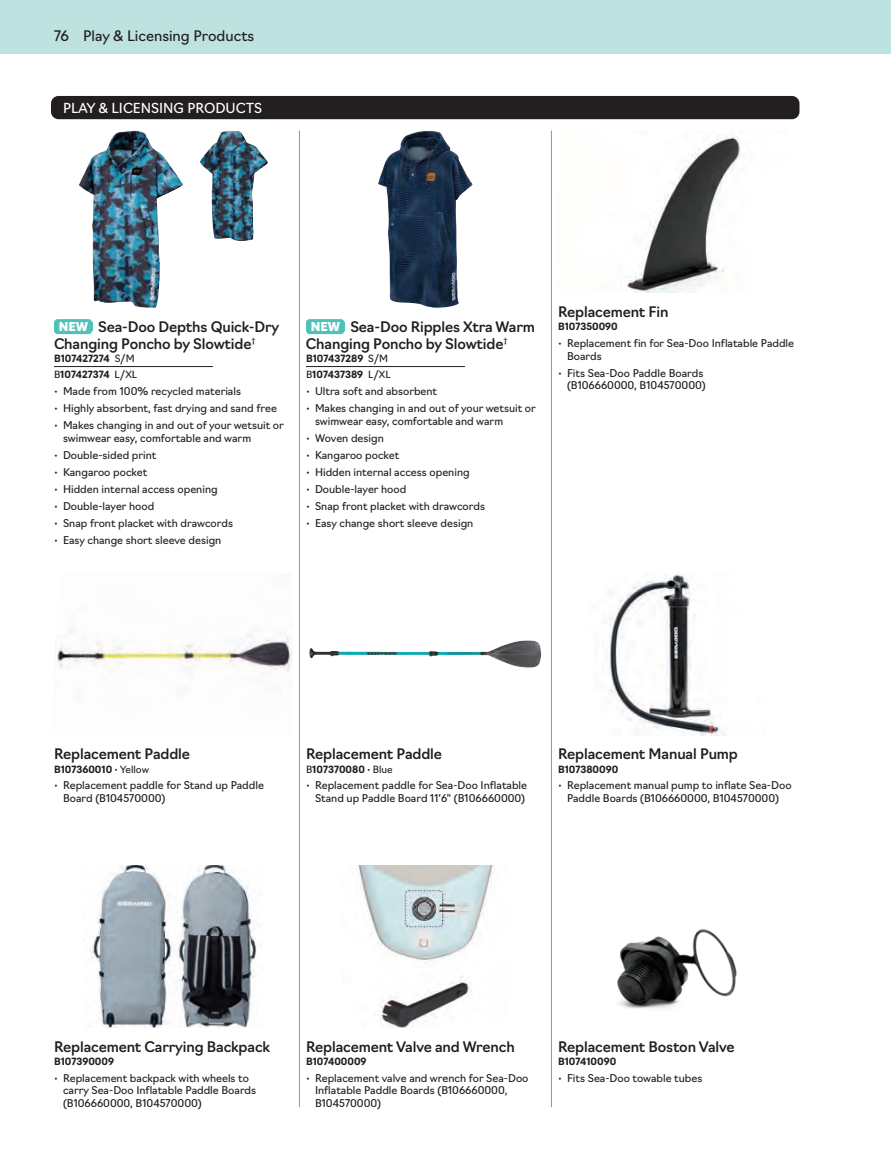
<style>
.page{position:relative;width:891px;height:1161px;background:#fff}
.page>*{position:absolute;margin:0;border:0;box-sizing:border-box;transform-origin:0 0}
.TAB-PROD-NAME{font:500 14.25px/17.2px "Navigo";letter-spacing:-.01em;color:#231f20}
.FOLIO-LEFT{font:14.25px "Navigo";color:#231f20}
.SUB-SECTION{font:13.5px "Navigo";color:#fff}
.TAB-PROD-NAME-NEW{font:900 12px "Navigo";letter-spacing:-.01em;color:#fff}
.t1{font:10.5px/12.6px "Navigo";color:#231f20}
.TAB-PROD-SKU{font:700 9.75px "Navigo";color:#231f20}
.TAB-PROD-SKU-RULE{font:700 9.75px "Navigo";color:#231f20}
.s1{font-weight:400}
</style>
<div class="page">
<div style="left:51px;top:96px;width:749px;height:23px;background:#231f20;border-radius:8px"></div>
<img style="left:621px;top:134px;width:122px;height:159px">
<img style="left:55px;top:629px;width:237px;height:43px">
<img style="left:309px;top:641px;width:232px;height:27px">
<img style="left:603px;top:573px;width:121px;height:162px">
<img style="left:89px;top:865px;width:174px;height:162px">
<img style="left:358px;top:865px;width:137px;height:162px">
<img style="left:617px;top:929px;width:120px;height:80px">
<img style="left:200px;top:131px;width:68px;height:110px">
<img style="left:79px;top:131px;width:104px;height:177px">
<div style="left:54px;top:319px;width:38px;height:15px;background:#4fc1b8;border-radius:4px"></div>
<hr style="left:54px;top:366px;width:159px;height:1px;background:#231f20">
<img style="left:378px;top:131px;width:95px;height:177px">
<div style="left:306px;top:319px;width:39px;height:15px;background:#4fc1b8;border-radius:4px"></div>
<hr style="left:306px;top:366px;width:159px;height:1px;background:#231f20">
<div style="left:0;top:0;width:891px;height:54px;background:#bde2df"></div>
<hr style="left:551px;top:131px;width:1px;height:976px;background:#939598">
<hr style="left:299px;top:131px;width:1px;height:976px;background:#939598">
<p class="FOLIO-LEFT" style="left:54px;top:24px;width:202px">76 Play &amp; Licensing Products</p>
<p class="SUB-SECTION" style="left:63px;top:97px;width:201px">PLAY &amp; LICENSING PRODUCTS</p>
<p class="TAB-PROD-NAME" style="left:54px;top:317px;width:227px;text-indent:44px">Sea-Doo Depths Quick-Dry<br>Changing Poncho by Slowtide<sup>†</sup></p>
<p class="TAB-PROD-SKU-RULE" style="left:54px;top:351px;width:82px">B107427274 <span class="s1">S/M</span></p>
<p class="TAB-PROD-SKU" style="left:54px;top:367px;width:85px"><span class="s1">B</span>107427374 <span class="s1">L/XL</span></p>
<p class="t1" style="left:54px;top:384px;width:189px">• Made from 100% recycled materials</p>
<p class="t1" style="left:54px;top:401px;width:225px">• Highly absorbent, fast drying and sand free</p>
<p class="t1" style="left:63px;top:418px;width:222px;text-indent:-9px">• Makes changing in and out of your wetsuit or swimwear easy, comfortable and warm</p>
<p class="t1" style="left:54px;top:448px;width:104px">• Double-sided print</p>
<p class="t1" style="left:54px;top:465px;width:95px">• Kangaroo pocket</p>
<p class="t1" style="left:54px;top:482px;width:165px">• Hidden internal access opening</p>
<p class="t1" style="left:54px;top:499px;width:102px">• Double-layer hood</p>
<p class="t1" style="left:54px;top:516px;width:180px">• Snap front placket with drawcords</p>
<p class="t1" style="left:54px;top:533px;width:169px">• Easy change short sleeve design</p>
<p class="TAB-PROD-NAME-NEW" style="left:59px;top:317px;width:31px">NEW</p>
<p class="TAB-PROD-NAME" style="left:306px;top:317px;width:231px;text-indent:44px">Sea-Doo Ripples Xtra Warm<br>Changing Poncho by Slowtide<sup>†</sup></p>
<p class="TAB-PROD-SKU-RULE" style="left:306px;top:351px;width:84px">B107437289 <span class="s1">S/M</span></p>
<p class="TAB-PROD-SKU" style="left:306px;top:367px;width:86px"><span class="s1">B</span>107437389 <span class="s1">L/XL</span></p>
<p class="t1" style="left:306px;top:384px;width:133px">• Ultra soft and absorbent</p>
<p class="t1" style="left:315px;top:401px;width:222px;text-indent:-9px">• Makes changing in and out of your wetsuit or swimwear easy, comfortable and warm</p>
<p class="t1" style="left:306px;top:431px;width:79px">• Woven design</p>
<p class="t1" style="left:306px;top:448px;width:95px">• Kangaroo pocket</p>
<p class="t1" style="left:306px;top:465px;width:165px">• Hidden internal access opening</p>
<p class="t1" style="left:306px;top:482px;width:102px">• Double-layer hood</p>
<p class="t1" style="left:306px;top:499px;width:180px">• Snap front placket with drawcords</p>
<p class="t1" style="left:306px;top:516px;width:169px">• Easy change short sleeve design</p>
<p class="TAB-PROD-NAME-NEW" style="left:311px;top:317px;width:31px">NEW</p>
<p class="TAB-PROD-NAME" style="left:558px;top:302px;width:112px">Replacement Fin</p>
<p class="TAB-PROD-SKU" style="left:558px;top:319px;width:61px">B107350090</p>
<p class="t1" style="left:567px;top:336px;width:229px;text-indent:-9px">• Replacement fin for Sea-Doo Inflatable Paddle<br>Boards</p>
<p class="t1" style="left:558px;top:366px;width:149px;text-align:right">• Fits Sea-Doo Paddle Boards (B106660000, B104570000)</p>
<p class="TAB-PROD-NAME" style="left:54px;top:744px;width:138px">Replacement Paddle</p>
<p class="TAB-PROD-SKU" style="left:54px;top:761px;width:97px">B107360010 • <span class="s1">Yellow</span></p>
<p class="t1" style="left:63px;top:778px;width:202px;text-indent:-9px">• Replacement paddle for Stand up Paddle<br>Board (B104570000)</p>
<p class="TAB-PROD-NAME" style="left:306px;top:744px;width:138px">Replacement Paddle</p>
<p class="TAB-PROD-SKU" style="left:306px;top:761px;width:88px"><span class="s1">B</span>107370080 • <span class="s1">Blue</span></p>
<p class="t1" style="left:306px;top:778px;width:223px;text-align:right">• Replacement paddle for Sea-Doo Inflatable<br>Stand up Paddle Board 11’6" (B106660000)</p>
<p class="TAB-PROD-NAME" style="left:558px;top:744px;width:182px">Replacement Manual Pump</p>
<p class="TAB-PROD-SKU" style="left:558px;top:761px;width:62px">B107380090</p>
<p class="t1" style="left:558px;top:778px;width:235px;text-align:center">• Replacement manual pump to inflate Sea-Doo<br>Paddle Boards (B106660000, B104570000)</p>
<p class="TAB-PROD-NAME" style="left:54px;top:1037px;width:218px">Replacement Carrying Backpack</p>
<p class="TAB-PROD-SKU" style="left:54px;top:1054px;width:62px">B107390009</p>
<p class="t1" style="left:63px;top:1071px;width:195px;text-indent:-9px">• Replacement backpack with wheels to carry Sea-Doo Inflatable Paddle Boards (B106660000, B104570000)</p>
<p class="TAB-PROD-NAME" style="left:306px;top:1037px;width:210px">Replacement Valve and Wrench</p>
<p class="TAB-PROD-SKU" style="left:306px;top:1054px;width:62px">B107400009</p>
<p class="t1" style="left:315px;top:1071px;width:215px;text-indent:-9px">• Replacement valve and wrench for Sea-Doo<br>Inflatable Paddle Boards (B106660000,<br>B104570000)</p>
<p class="TAB-PROD-NAME" style="left:558px;top:1037px;width:178px">Replacement Boston Valve</p>
<p class="TAB-PROD-SKU" style="left:558px;top:1054px;width:60px">B107410090</p>
<p class="t1" style="left:558px;top:1071px;width:146px">• Fits Sea-Doo towable tubes</p>
</div>
